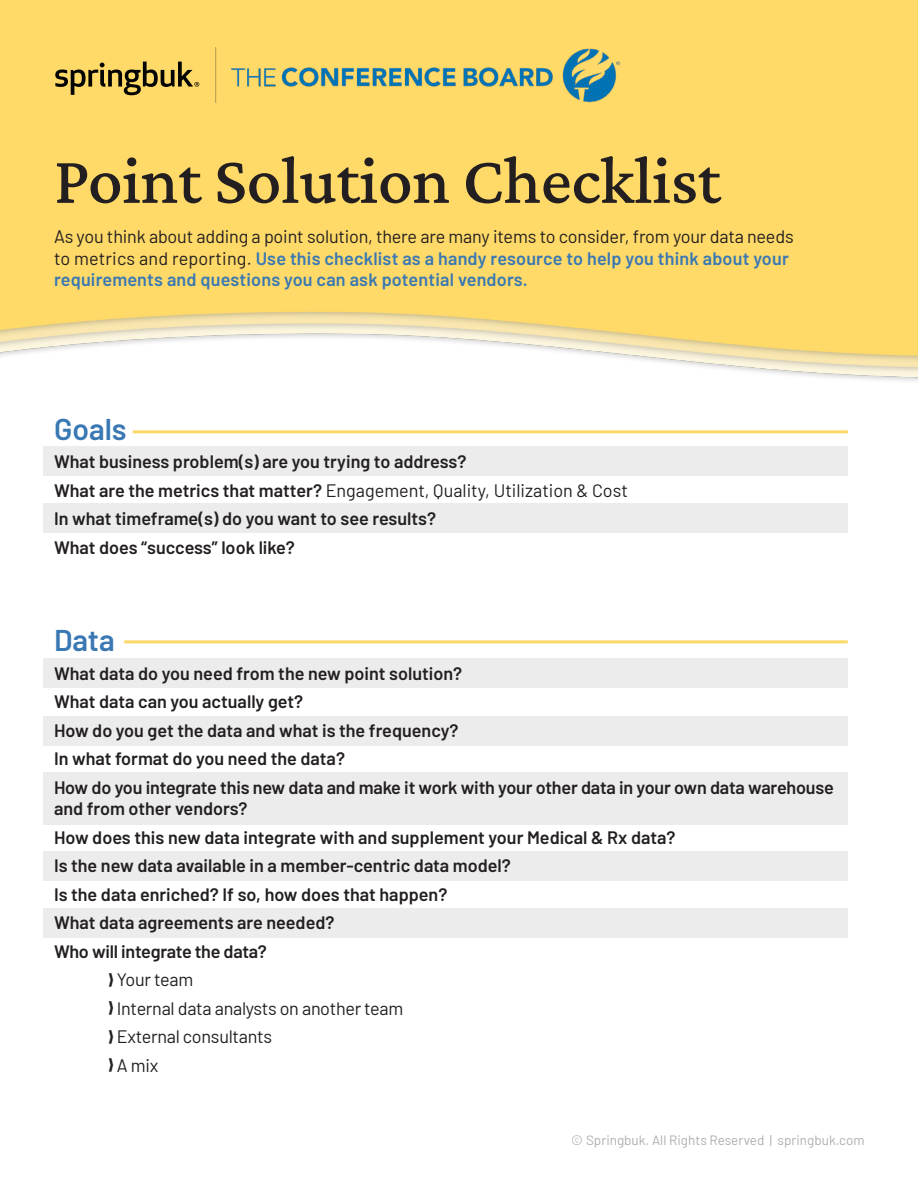
<style>
.page{position:relative;width:918px;height:1188px;background:#fff}
.page>*{position:absolute;margin:0;border:0;box-sizing:border-box;transform-origin:0 0}
.t1{font:500 69px "Crimson Pro";letter-spacing:-.005em;color:#231f20}
.t2{font:600 30px "Barlow";color:#3978b3}
.t3{font:600 18px/21.6px "Barlow";color:#231f20}
.t4{font:18px "Barlow";letter-spacing:-.01em;color:#231f20}
.t5{font:600 18px "Barlow";letter-spacing:.01em;color:#3978b3}
.t6{font:13.5px "Barlow";color:#828282}
.s1{font-weight:400;color:#231f20}
.s2{font-weight:600}
.s3{font-weight:800}
</style>
<div class="page">
<div style="left:43px;top:658px;width:805px;height:30px;background:#ececec"></div>
<div style="left:43px;top:716px;width:805px;height:30px;background:#ececec"></div>
<div style="left:43px;top:772px;width:805px;height:53px;background:#ececec"></div>
<div style="left:43px;top:851px;width:805px;height:30px;background:#ececec"></div>
<div style="left:43px;top:908px;width:805px;height:30px;background:#ececec"></div>
<img style="left:0;top:0;width:918px;height:381px">
<svg style="left:55px;top:62px;width:144px;height:33px"></svg>
<hr style="left:215px;top:47px;width:1px;height:56px;background:#231f20">
<img style="left:229px;top:25px;width:392px;height:103px">
<hr style="left:124px;top:640px;width:724px;height:3px;background:#fcd868">
<div style="left:43px;top:446px;width:805px;height:30px;background:#ececec"></div>
<div style="left:43px;top:503px;width:805px;height:30px;background:#ececec"></div>
<hr style="left:133px;top:430px;width:715px;height:3px;background:#fcd868">
<p class="t1" style="left:54px;top:137px;width:669px">Point Solution Checklist</p>
<p class="t4" style="left:54px;top:224px;width:741px">As you think about adding a point solution, there are many items to consider, from your data needs</p>
<p class="t5" style="left:54px;top:245px;width:736px"><span class="s1">to metrics and reporting.</span> Use this checklist as a handy resource to help you think about your</p>
<p class="t5" style="left:54px;top:267px;width:475px">requirements and questions you can ask potential vendors.</p>
<p class="t2" style="left:54px;top:407px;width:74px">Goals</p>
<p class="t3" style="left:54px;top:449px;width:414px">What business problem(s) are you trying to address?</p>
<p class="t4" style="left:54px;top:477px;width:575px"><span class="s2">What are the metrics that matter?</span> Engagement, Quality, Utilization &amp; Cost</p>
<p class="t3" style="left:54px;top:506px;width:384px">In what timeframe(s) do you want to see results?</p>
<p class="t3" style="left:54px;top:535px;width:242px">What does “success” look like?</p>
<p class="t2" style="left:54px;top:618px;width:62px">Data</p>
<p class="t3" style="left:54px;top:661px;width:410px">What data do you need from the new point solution?</p>
<p class="t3" style="left:54px;top:689px;width:251px">What data can you actually get?</p>
<p class="t3" style="left:54px;top:718px;width:406px">How do you get the data and what is the frequency?</p>
<p class="t3" style="left:54px;top:746px;width:293px">In what format do you need the data?</p>
<p class="t3" style="left:54px;top:775px;width:781px">How do you integrate this new data and make it work with your other data in your own data warehouse and from other vendors?</p>
<p class="t3" style="left:54px;top:825px;width:623px">How does this new data integrate with and supplement your Medical &amp; Rx data?</p>
<p class="t3" style="left:54px;top:853px;width:458px">Is the new data available in a member-centric data model?</p>
<p class="t3" style="left:54px;top:882px;width:395px">Is the data enriched? If so, how does that happen?</p>
<p class="t3" style="left:54px;top:910px;width:282px">What data agreements are needed?</p>
<p class="t3" style="left:54px;top:939px;width:214px">Who will integrate the data?</p>
<p class="t4" style="left:108px;top:967px;width:87px"><span class="s3">⟩</span> Your team</p>
<p class="t4" style="left:108px;top:995px;width:297px"><span class="s3">⟩</span> Internal data analysts on another team</p>
<p class="t4" style="left:108px;top:1024px;width:166px"><span class="s3">⟩</span> External consultants</p>
<p class="t4" style="left:108px;top:1052px;width:52px"><span class="s3">⟩</span> A mix</p>
<p class="t6" style="left:572px;top:1131px;width:295px">© Springbuk. All Rights Reserved | springbuk.com</p>
</div>
